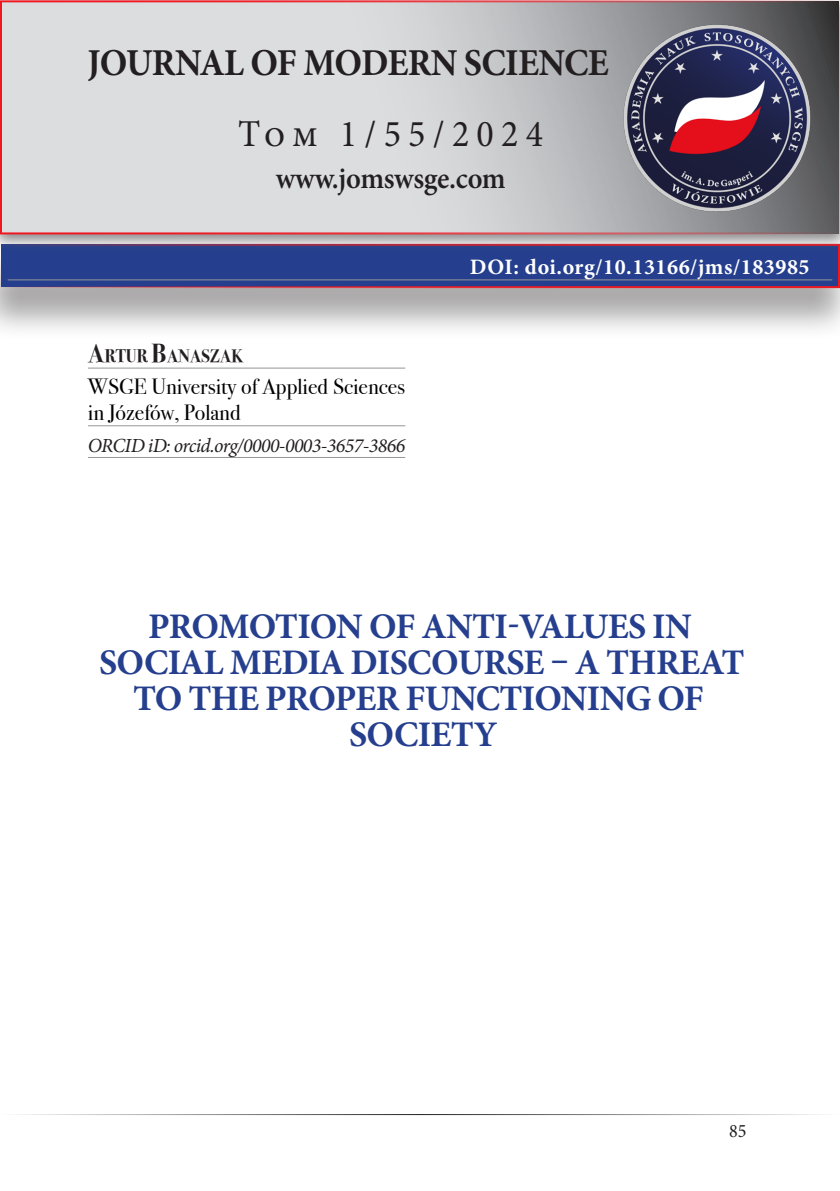
<style>
.page{position:relative;width:840px;height:1191px;background:#fff}
.page>*{position:absolute;margin:0;border:0;box-sizing:border-box;transform-origin:0 0}
.JoMS_-_Baner{font:700 38px "Minion Pro";letter-spacing:-.02em;color:#231f20;scale:.95 1}
.JoMS_-_Baner-2{font:38px "Minion Pro";letter-spacing:.2em;color:#231f20;scale:.95 1}
.Tytuł_-ARTICLE_-_PIERWSZY{font:700 36px/36px "Minion Pro";letter-spacing:-.02em;color:#253f8e;text-align:center}
.JoMS_-_Baner-3{font:600 30px "Minion Pro";letter-spacing:-.01em;color:#231f20;scale:.95 1}
.Ramka_autorska_-_afiliacja{font:22px/26px "Bodoni Svty Two ITCTT";color:#000}
.Ramka_-_DOI{font:700 22px "Minion Pro";letter-spacing:.025em;color:#fff}
.Ramka_autorska_-_ORCID{font:italic 20px "Minion Pro";letter-spacing:-.03em;color:#231f20}
.t1{font:19px "Minion Pro";color:#231f20;scale:.95 1}
.Ramka_autorska_-_autor{font:700 18.2px "Bodoni Svty Two ITCTT";color:#231f20;scale:.95 1}
.s1{font-size:26px}
</style>
<div class="page">
<hr style="left:0;top:1114px;width:839px;height:1px;background:#231f20">
<div style="left:0;top:247px;width:839px;height:94px;background:#231f20;opacity:.39"></div>
<div style="left:1px;top:245px;width:837px;height:42px;background:#253f8e"></div>
<hr style="left:8px;top:279px;width:823px;height:1px;background:#939598">
<div style="left:0;top:244px;width:839px;height:44px;border:2px solid #ee1821"></div>
<div style="left:0;top:0;width:839px;height:252px;background:#636366;opacity:.75"></div>
<svg style="left:3px;top:3px;width:833px;height:228px;background:#cacbce"></svg>
<div style="left:0;top:0;width:839px;height:234px;border:2px solid #ee1821"></div>
<img style="left:620px;top:22px;width:193px;height:193px">
<hr style="left:88px;top:368px;width:317px;height:1px;background:#939598">
<hr style="left:88px;top:425px;width:317px;height:1px;background:#939598">
<hr style="left:88px;top:457px;width:317px;height:1px;background:#939598">
<p class="JoMS_-_Baner" style="left:88px;top:36px;width:549px">JOURNAL OF MODERN SCIENCE</p>
<p class="JoMS_-_Baner-2" style="left:238px;top:108px;width:322px">Tom 1/55/2024</p>
<p class="JoMS_-_Baner-3" style="left:275px;top:157px;width:243px">www.jomswsge.com</p>
<p class="Ramka_autorska_-_autor" style="left:88px;top:341px;width:165px"><span class="s1">A</span>RTUR <span class="s1">B</span>ANASZAK</p>
<p class="Ramka_autorska_-_afiliacja" style="left:88px;top:371px;width:318px">WSGE University of Applied Sciences in Józefów, Poland</p>
<p class="Ramka_autorska_-_ORCID" style="left:88px;top:431px;width:318px">ORCID iD: orcid.org/0000-0003-3657-3866</p>
<p class="Ramka_-_DOI" style="left:469px;top:251px;width:341px">DOI: doi.org/10.13166/jms/183985</p>
<p class="Tytuł_-ARTICLE_-_PIERWSZY" style="left:99px;top:608px;width:646px">PROMOTION OF ANTI-VALUES IN<br>SOCIAL MEDIA DISCOURSE – A THREAT<br>TO THE PROPER FUNCTIONING OF<br>SOCIETY</p>
<p class="t1" style="left:729px;top:1118px;width:20px">85</p>
</div>
